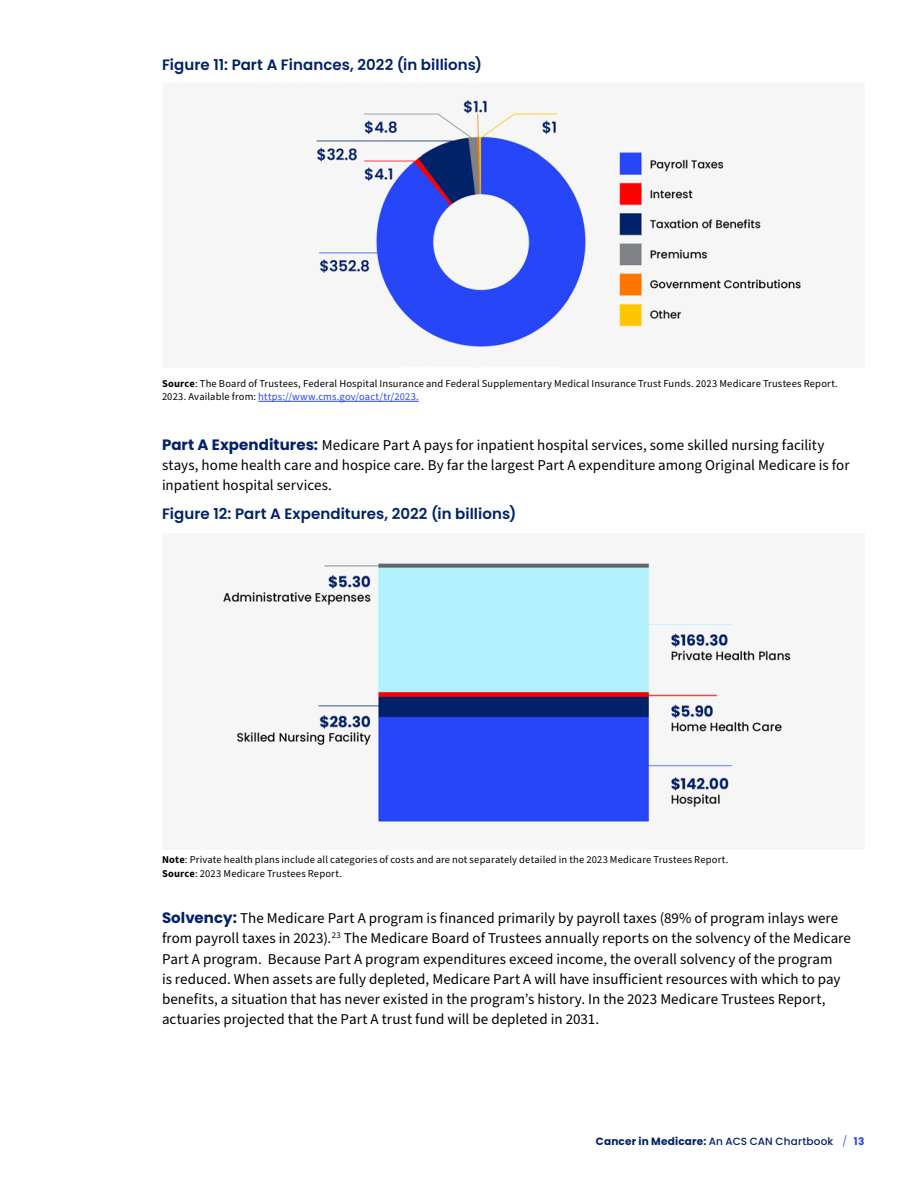
<style>
.page{position:relative;width:918px;height:1188px;background:#fff}
.page>*{position:absolute;margin:0;border:0;box-sizing:border-box;transform-origin:0 0}
.t1{font:15px/20.2px "Source Sans Pro";color:#000}
.t2{font:600 15px "Poppins";letter-spacing:.005em;color:#012169}
.Graph_Source{font:10.5px/13.5px "Source Sans Pro";letter-spacing:.015em;color:#000}
.t3{font:700 10.5px "Poppins";letter-spacing:.02em;color:#012169}
.s1{font-weight:700}
.s2{color:#2746f8}
.s3{font-family:"Poppins";font-weight:700;color:#012169}
.s4{font-weight:500}
.s5{font-weight:300;color:#2645f7}
.s6{color:#2645f7}
</style>
<div class="page">
<hr style="left:258px;top:401px;width:161px;height:1px;background:#2746f8">
<img style="left:316px;top:100px;width:485px;height:247px">
<img style="left:223px;top:563px;width:568px;height:259px">
<p class="t2" style="left:162px;top:56px;width:322px">Figure 11: Part A Finances, 2022 (in billions)</p>
<p class="Graph_Source" style="left:162px;top:377px;width:677px"><span class="s1">Source</span>: The Board of Trustees, Federal Hospital Insurance and Federal Supplementary Medical Insurance Trust Funds. 2023 Medicare Trustees Report.<br>2023. Available from: <span class="s2">https://www.cms.gov/oact/tr/2023.</span></p>
<p class="t1" style="left:162px;top:435px;width:689px"><span class="s3">Part A Expenditures:</span> Medicare Part A pays for inpatient hospital services, some skilled nursing facility stays, home health care and hospice care. By far the largest Part A expenditure among Original Medicare is for inpatient hospital services.</p>
<p class="t2" style="left:162px;top:505px;width:356px">Figure 12: Part A Expenditures, 2022 (in billions)</p>
<p class="Graph_Source" style="left:162px;top:853px;width:568px"><span class="s1">Note</span>: Private health plans include all categories of costs and are not separately detailed in the 2023 Medicare Trustees Report.<br><span class="s1">Source</span>: 2023 Medicare Trustees Report.</p>
<p class="t1" style="left:162px;top:908px;width:690px"><span class="s3">Solvency:</span> The Medicare Part A program is financed primarily by payroll taxes (89% of program inlays were from payroll taxes in 2023).<sup>23</sup> The Medicare Board of Trustees annually reports on the solvency of the Medicare Part A program. Because Part A program expenditures exceed income, the overall solvency of the program<br>is reduced. When assets are fully depleted, Medicare Part A will have insufficient resources with which to pay benefits, a situation that has never existed in the program’s history. In the 2023 Medicare Trustees Report, actuaries projected that the Part A trust fund will be depleted in 2031.</p>
<p class="t3" style="left:596px;top:1135px;width:270px">Cancer in Medicare: <span class="s4">An ACS CAN Chartbook</span> <span class="s5">/</span> <span class="s6">13</span></p>
</div>
